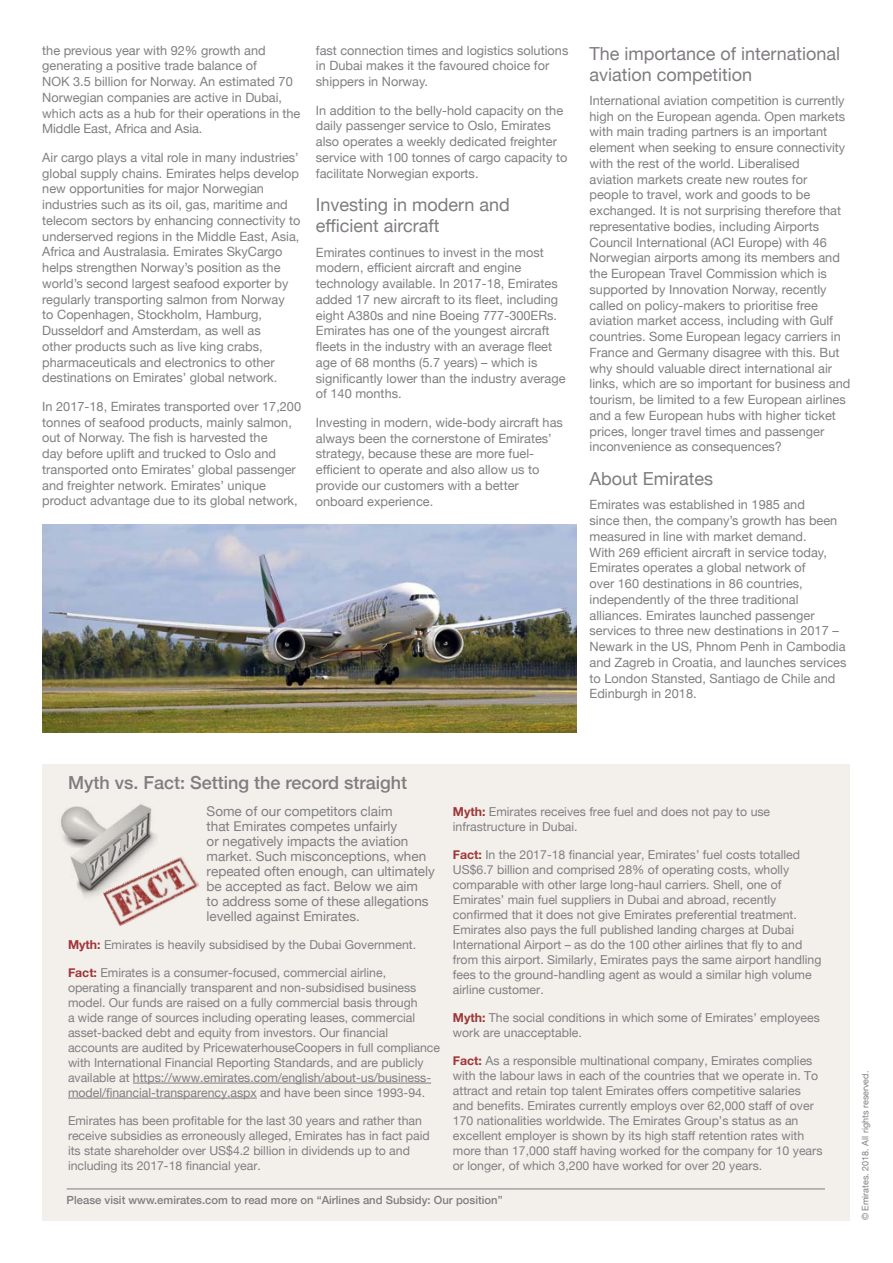
<style>
.page{position:relative;width:893px;height:1263px;background:#fff}
.page>*{position:absolute;margin:0;border:0;box-sizing:border-box;transform-origin:0 0}
.t1{font:18px/21px "Helvetica Neue";color:#807c81}
.t2{font:500 18px "Helvetica Neue";color:#807c81}
.t3{font:13.5px/15px "Helvetica Neue";color:#807f83}
.t4{font:12.75px/15.8px "Helvetica Neue";color:#807f83}
.t5{font:12.3px/15px "Helvetica Neue";color:#807f83}
.t6{font:500 11.25px "Helvetica Neue";color:#807c81}
.t7{font:9px "Helvetica Neue";color:#807f83}
.s1{font-weight:700;color:#9f3638}
.s2{color:#807c81}
</style>
<div class="page">
<img style="left:42px;top:524px;width:535px;height:208px">
<div style="left:43px;top:764px;width:807px;height:456px;background:#f3f0eb"></div>
<hr style="left:133px;top:1083px;width:298px;height:1px;background:#807c81">
<hr style="left:68px;top:1098px;width:189px;height:1px;background:#807c81">
<img style="left:61px;top:804px;width:96px;height:94px">
<img style="left:103px;top:855px;width:97px;height:71px">
<hr style="left:67px;top:1189px;width:758px;height:1px;background:#807c81">
<p class="t4" style="left:42px;top:43px;width:259px">the previous year with 92% growth and generating a positive trade balance of<br>NOK 3.5 billion for Norway. An estimated 70<br>Norwegian companies are active in Dubai, which acts as a hub for their operations in the Middle East, Africa and Asia.</p>
<p class="t4" style="left:42px;top:150px;width:260px">Air cargo plays a vital role in many industries’ global supply chains. Emirates helps develop new opportunities for major Norwegian industries such as its oil, gas, maritime and telecom sectors by enhancing connectivity to underserved regions in the Middle East, Asia, Africa and Australasia. Emirates SkyCargo helps strengthen Norway’s position as the world’s second largest seafood exporter by regularly transporting salmon from Norway<br>to Copenhagen, Stockholm, Hamburg, Dusseldorf and Amsterdam, as well as<br>other products such as live king crabs, pharmaceuticals and electronics to other destinations on Emirates’ global network.</p>
<p class="t4" style="left:42px;top:399px;width:260px">In 2017-18, Emirates transported over 17,200 tonnes of seafood products, mainly salmon, out of Norway. The fish is harvested the<br>day before uplift and trucked to Oslo and transported onto Emirates’ global passenger and freighter network. Emirates’ unique product advantage due to its global network,</p>
<p class="t4" style="left:316px;top:43px;width:254px">fast connection times and logistics solutions in Dubai makes it the favoured choice for shippers in Norway.</p>
<p class="t4" style="left:316px;top:103px;width:253px">In addition to the belly-hold capacity on the daily passenger service to Oslo, Emirates also operates a weekly dedicated freighter service with 100 tonnes of cargo capacity to facilitate Norwegian exports.</p>
<h1 class="t1" style="left:316px;top:196px;width:196px">Investing in modern and efficient aircraft</h1>
<p class="t4" style="left:316px;top:245px;width:251px">Emirates continues to invest in the most modern, efficient aircraft and engine technology available. In 2017-18, Emirates added 17 new aircraft to its fleet, including eight A380s and nine Boeing 777-300ERs.<br>Emirates has one of the youngest aircraft fleets in the industry with an average fleet age of 68 months (5.7 years) – which is significantly lower than the industry average of 140 months.</p>
<p class="t4" style="left:316px;top:415px;width:249px">Investing in modern, wide-body aircraft has always been the cornerstone of Emirates’ strategy, because these are more fuel&shy;efficient to operate and also allow us to provide our customers with a better onboard experience.</p>
<h1 class="t1" style="left:590px;top:44px;width:252px">The importance of international aviation competition</h1>
<p class="t4" style="left:590px;top:93px;width:262px">International aviation competition is currently high on the European agenda. Open markets with main trading partners is an important element when seeking to ensure connectivity with the rest of the world. Liberalised<br>aviation markets create new routes for<br>people to travel, work and goods to be exchanged. It is not surprising therefore that representative bodies, including Airports Council International (ACI Europe) with 46<br>Norwegian airports among its members and the European Travel Commission which is supported by Innovation Norway, recently called on policy-makers to prioritise free aviation market access, including with Gulf countries. Some European legacy carriers in France and Germany disagree with this. But why should valuable direct international air links, which are so important for business and tourism, be limited to a few European airlines and a few European hubs with higher ticket prices, longer travel times and passenger inconvenience as consequences?</p>
<h1 class="t1" style="left:590px;top:469px;width:125px">About Emirates</h1>
<p class="t4" style="left:590px;top:498px;width:258px">Emirates was established in 1985 and<br>since then, the company’s growth has been measured in line with market demand.<br>With 269 efficient aircraft in service today, Emirates operates a global network of<br>over 160 destinations in 86 countries, independently of the three traditional alliances. Emirates launched passenger services to three new destinations in 2017 – Newark in the US, Phnom Penh in Cambodia and Zagreb in Croatia, and launches services to London Stansted, Santiago de Chile and Edinburgh in 2018.</p>
<h1 class="t2" style="left:68px;top:768px;width:341px">Myth vs. Fact: Setting the record straight</h1>
<p class="t3" style="left:207px;top:805px;width:230px">Some of our competitors claim<br>that Emirates competes unfairly<br>or negatively impacts the aviation market. Such misconceptions, when repeated often enough, can ultimately be accepted as fact. Below we aim<br>to address some of these allegations levelled against Emirates.</p>
<p class="t5" style="left:68px;top:938px;width:350px"><span class="s1">Myth:</span> Emirates is heavily subsidised by the Dubai Government.</p>
<p class="t5" style="left:68px;top:966px;width:374px"><span class="s1">Fact:</span> Emirates is a consumer-focused, commercial airline, operating a financially transparent and non-subsidised business model. Our funds are raised on a fully commercial basis through<br>a wide range of sources including operating leases, commercial asset-backed debt and equity from investors. Our financial accounts are audited by PricewaterhouseCoopers in full compliance with International Financial Reporting Standards, and are publicly availabl<span class="s2">e at https://www.emirates.com/english/about-us/business&shy;model/financial-transparency.aspx and h</span>ave been since 1993-94.</p>
<p class="t5" style="left:68px;top:1113px;width:363px">Emirates has been profitable for the last 30 years and rather than receive subsidies as erroneously alleged, Emirates has in fact paid its state shareholder over US$4.2 billion in dividends up to and including its 2017-18 financial year.</p>
<p class="t5" style="left:453px;top:805px;width:319px"><span class="s1">Myth:</span> Emirates receives free fuel and does not pay to use infrastructure in Dubai.</p>
<p class="t5" style="left:453px;top:848px;width:370px"><span class="s1">Fact:</span> In the 2017-18 financial year, Emirates’ fuel costs totalled US$6.7 billion and comprised 28% of operating costs, wholly comparable with other large long-haul carriers. Shell, one of Emirates’ main fuel suppliers in Dubai and abroad, recently confirmed that it does not give Emirates preferential treatment.<br>Emirates also pays the full published landing charges at Dubai International Airport – as do the 100 other airlines that fly to and from this airport. Similarly, Emirates pays the same airport handling fees to the ground-handling agent as would a similar high volume airline customer.</p>
<p class="t5" style="left:453px;top:1011px;width:369px"><span class="s1">Myth:</span> The social conditions in which some of Emirates’ employees work are unacceptable.</p>
<p class="t5" style="left:453px;top:1053px;width:371px"><span class="s1">Fact:</span> As a responsible multinational company, Emirates complies with the labour laws in each of the countries that we operate in. To attract and retain top talent Emirates offers competitive salaries and benefits. Emirates currently employs over 62,000 staff of over 170 nationalities worldwide. The Emirates Group’s status as an excellent employer is shown by its high staff retention rates with more than 17,000 staff having worked for the company for 10 years or longer, of which 3,200 have worked for over 20 years.</p>
<p class="t6" style="left:67px;top:1191px;width:438px">Please visit www.emirates.com to read more on “Airlines and Subsidy: Our position”</p>
<p class="t7" style="left:859px;top:1220px;width:151px;rotate:-90deg">© Emirates. 2018. All rights reserved.</p>
</div>
